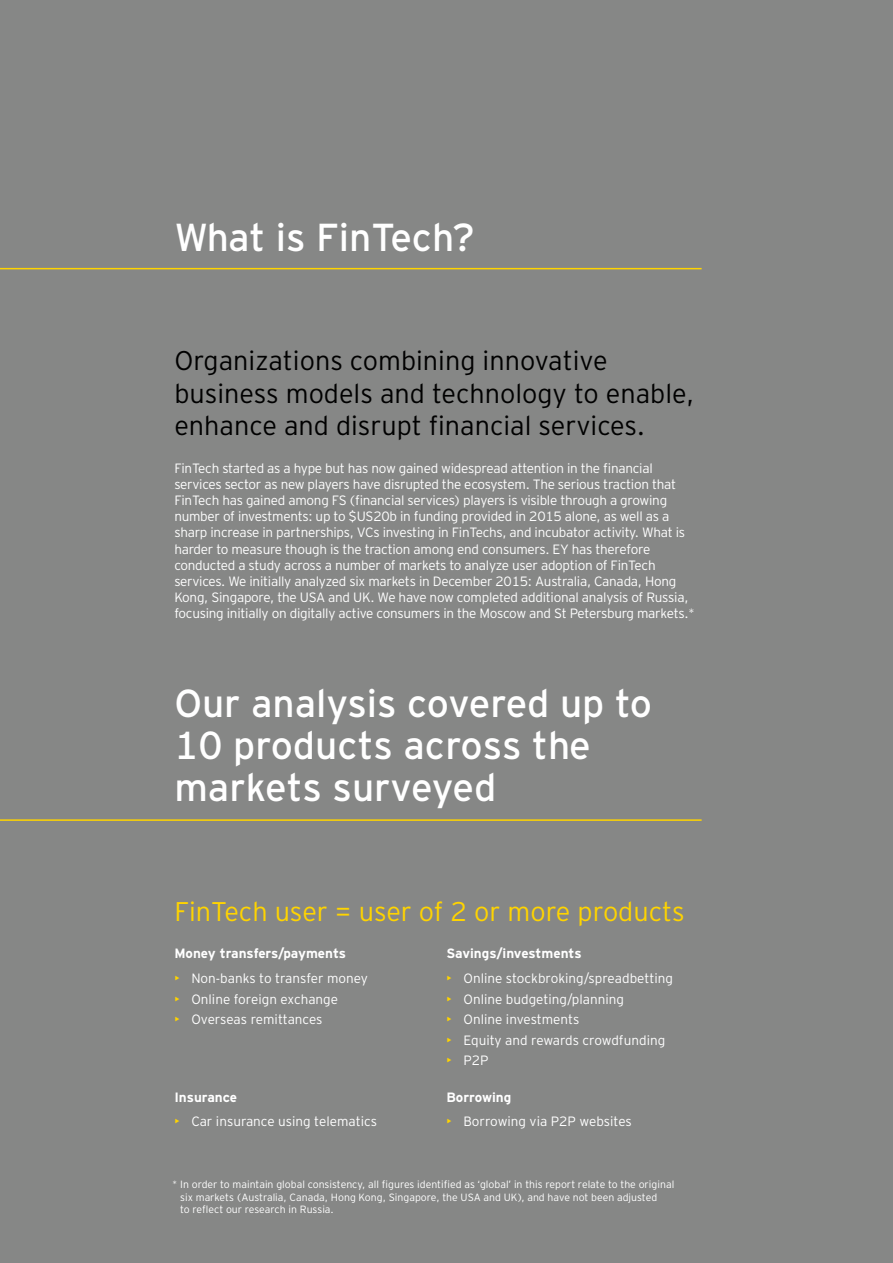
<style>
.page{position:relative;width:893px;height:1263px;background:#868786}
.page>*{position:absolute;margin:0;border:0;box-sizing:border-box;transform-origin:0 0}
.t1{font:39px/42px "EY Interstate";color:#fff}
.t2{font:300 27px/32.4px "EY Interstate";color:#000}
.t3{font:300 27px "EY Interstate";color:#ffd400}
.t4{font:300 13.5px/16.2px "EY Interstate";letter-spacing:-.02em;color:#fff}
.t5{font:300 13.5px "EY Interstate";color:#fff}
.t6{font:700 13.5px "EY Interstate";color:#fff}
.t7{font:300 10.5px/12.6px "EY Interstate";color:#fff}
.s1{color:#ffd400}
</style>
<div class="page">
<hr style="left:0;top:268px;width:702px;height:1px;background:#ffd400">
<hr style="left:0;top:819px;width:702px;height:2px;background:#ffd400">
<h1 class="t1" style="left:174px;top:214px;width:302px">What is FinTech?</h1>
<h2 class="t2" style="left:174px;top:343px;width:522px">Organizations combining innovative business models and technology to enable, enhance and disrupt financial services.</h2>
<p class="t4" style="left:174px;top:459px;width:522px">FinTech started as a hype but has now gained widespread attention in the financial services sector as new players have disrupted the ecosystem. The serious traction that FinTech has gained among FS (financial services) players is visible through a growing number of investments: up to $US20b in funding provided in 2015 alone, as well as a sharp increase in partnerships, VCs investing in FinTechs, and incubator activity. What is harder to measure though is the traction among end consumers. EY has therefore conducted a study across a number of markets to analyze user adoption of FinTech services. We initially analyzed six markets in December 2015: Australia, Canada, Hong Kong, Singapore, the USA and UK. We have now completed additional analysis of Russia, focusing initially on digitally active consumers in the Moscow and St Petersburg markets.*</p>
<h1 class="t1" style="left:174px;top:680px;width:479px">Our analysis covered up to<br>10 products across the markets surveyed</h1>
<h2 class="t3" style="left:174px;top:892px;width:512px">FinTech user = user of 2 or more products</h2>
<p class="t6" style="left:174px;top:944px;width:173px">Money transfers/payments</p>
<p class="t5" style="left:174px;top:969px;width:195px"><span class="s1">•</span> Non-banks to transfer money</p>
<p class="t5" style="left:174px;top:989px;width:165px"><span class="s1">•</span> Online foreign exchange</p>
<p class="t5" style="left:174px;top:1010px;width:150px"><span class="s1">•</span> Overseas remittances</p>
<p class="t6" style="left:446px;top:944px;width:137px">Savings/investments</p>
<p class="t5" style="left:446px;top:969px;width:228px"><span class="s1">•</span> Online stockbroking/spreadbetting</p>
<p class="t5" style="left:446px;top:989px;width:179px"><span class="s1">•</span> Online budgeting/planning</p>
<p class="t5" style="left:446px;top:1010px;width:134px"><span class="s1">•</span> Online investments</p>
<p class="t5" style="left:446px;top:1030px;width:220px"><span class="s1">•</span> Equity and rewards crowdfunding</p>
<p class="t4" style="left:446px;top:1051px;width:44px"><span class="s1">•</span> P2P</p>
<p class="t6" style="left:174px;top:1087px;width:64px">Insurance</p>
<p class="t5" style="left:174px;top:1112px;width:204px"><span class="s1">•</span> Car insurance using telematics</p>
<p class="t6" style="left:446px;top:1087px;width:66px">Borrowing</p>
<p class="t5" style="left:446px;top:1112px;width:187px"><span class="s1">•</span> Borrowing via P2P websites</p>
<p class="t7" style="left:180px;top:1177px;width:496px;text-indent:-8px">* In order to maintain global consistency, all figures identified as ‘global’ in this report relate to the original six markets (Australia, Canada, Hong Kong, Singapore, the USA and UK), and have not been adjusted<br>to reflect our research in Russia.</p>
</div>
